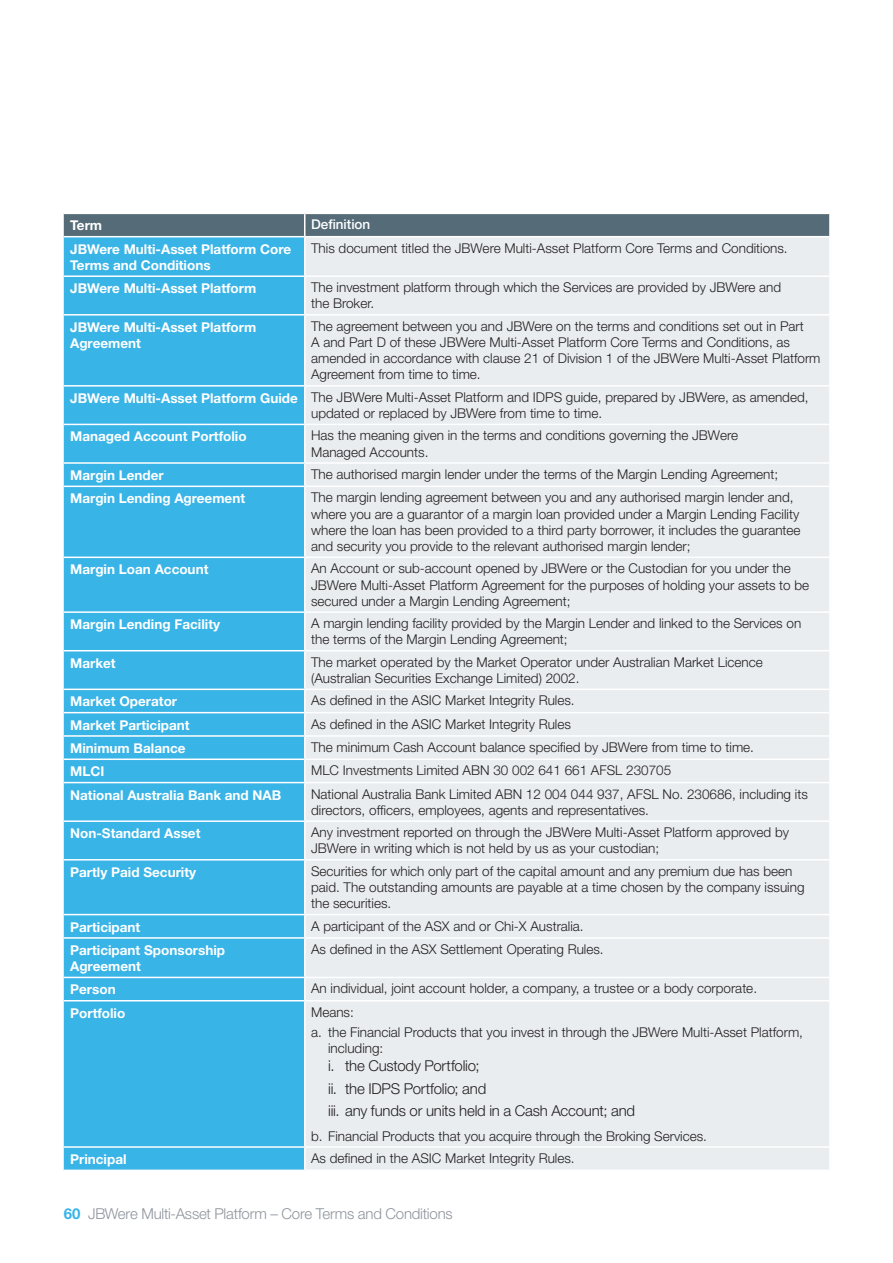
<style>
.page{position:relative;width:893px;height:1263px;background:#fff}
.page>*{position:absolute;margin:0;border:0;box-sizing:border-box;transform-origin:0 0}
.t1{font:300 15px "Helvetica Neue LT Pro";letter-spacing:-.015em;color:#231f20}
.t2{font:300 15px "Helvetica Neue LT Pro";letter-spacing:-.015em;color:#8f959d}
._14A_-_Table_Body_Te{font:300 13.5px/16.2px "Helvetica Neue LT Pro";color:#231f20}
._13C_-_Table_Heading{font:700 13.5px/16.2px "Helvetica Neue";color:#fff}
._13C_-_Table_Heading-2{font:500 13.5px "Helvetica Neue LT Pro";color:#fff}
.s1{font-weight:700;color:#39b4e7}
</style>
<div class="page">
<div style="left:64px;top:237px;width:240px;height:932px;background:#39b4e7"></div>
<div style="left:305px;top:237px;width:524px;height:932px;background:#e9edf0"></div>
<hr style="left:64px;top:275px;width:241px;height:2px;background:#fff">
<hr style="left:305px;top:275px;width:524px;height:2px;background:#fff">
<hr style="left:64px;top:314px;width:241px;height:2px;background:#fff">
<hr style="left:305px;top:314px;width:524px;height:2px;background:#fff">
<hr style="left:64px;top:385px;width:241px;height:2px;background:#fff">
<hr style="left:305px;top:385px;width:524px;height:2px;background:#fff">
<hr style="left:64px;top:424px;width:241px;height:1px;background:#fff">
<hr style="left:305px;top:424px;width:524px;height:1px;background:#fff">
<hr style="left:64px;top:462px;width:241px;height:2px;background:#fff">
<hr style="left:305px;top:462px;width:524px;height:2px;background:#fff">
<hr style="left:64px;top:486px;width:241px;height:1px;background:#fff">
<hr style="left:305px;top:486px;width:524px;height:1px;background:#fff">
<hr style="left:64px;top:557px;width:241px;height:1px;background:#fff">
<hr style="left:305px;top:557px;width:524px;height:1px;background:#fff">
<hr style="left:64px;top:611px;width:241px;height:2px;background:#fff">
<hr style="left:305px;top:611px;width:524px;height:2px;background:#fff">
<hr style="left:64px;top:650px;width:241px;height:1px;background:#fff">
<hr style="left:305px;top:650px;width:524px;height:1px;background:#fff">
<hr style="left:64px;top:688px;width:241px;height:2px;background:#fff">
<hr style="left:305px;top:688px;width:524px;height:2px;background:#fff">
<hr style="left:64px;top:712px;width:241px;height:1px;background:#fff">
<hr style="left:305px;top:712px;width:524px;height:1px;background:#fff">
<hr style="left:64px;top:735px;width:241px;height:2px;background:#fff">
<hr style="left:305px;top:735px;width:524px;height:2px;background:#fff">
<hr style="left:64px;top:758px;width:241px;height:2px;background:#fff">
<hr style="left:305px;top:758px;width:524px;height:2px;background:#fff">
<hr style="left:64px;top:782px;width:241px;height:1px;background:#fff">
<hr style="left:305px;top:782px;width:524px;height:1px;background:#fff">
<hr style="left:64px;top:820px;width:241px;height:2px;background:#fff">
<hr style="left:305px;top:820px;width:524px;height:2px;background:#fff">
<hr style="left:64px;top:859px;width:241px;height:1px;background:#fff">
<hr style="left:305px;top:859px;width:524px;height:1px;background:#fff">
<hr style="left:64px;top:914px;width:241px;height:1px;background:#fff">
<hr style="left:305px;top:914px;width:524px;height:1px;background:#fff">
<hr style="left:64px;top:937px;width:241px;height:2px;background:#fff">
<hr style="left:305px;top:937px;width:524px;height:2px;background:#fff">
<hr style="left:64px;top:977px;width:241px;height:1px;background:#fff">
<hr style="left:305px;top:977px;width:524px;height:1px;background:#fff">
<hr style="left:64px;top:1000px;width:241px;height:1px;background:#fff">
<hr style="left:305px;top:1000px;width:524px;height:1px;background:#fff">
<hr style="left:64px;top:1146px;width:241px;height:2px;background:#fff">
<hr style="left:305px;top:1146px;width:524px;height:2px;background:#fff">
<svg style="left:64px;top:213px;width:765px;height:23px;background:#5e737f"></svg>
<p class="_13C_-_Table_Heading" style="left:70px;top:217px;width:33px">Term</p>
<p class="_13C_-_Table_Heading-2" style="left:311px;top:217px;width:61px">Definition</p>
<p class="_13C_-_Table_Heading" style="left:70px;top:240px;width:222px">JBWere Multi-Asset Platform Core<br>Terms and Conditions</p>
<p class="_14A_-_Table_Body_Te" style="left:311px;top:239px;width:478px">This document titled the JBWere Multi-Asset Platform Core Terms and Conditions.</p>
<p class="_13C_-_Table_Heading" style="left:70px;top:280px;width:188px">JBWere Multi-Asset Platform</p>
<p class="_14A_-_Table_Body_Te" style="left:311px;top:279px;width:472px">The investment platform through which the Services are provided by JBWere and the Broker.</p>
<p class="_13C_-_Table_Heading" style="left:70px;top:318px;width:188px">JBWere Multi-Asset Platform<br>Agreement</p>
<p class="_14A_-_Table_Body_Te" style="left:311px;top:318px;width:511px">The agreement between you and JBWere on the terms and conditions set out in Part<br>A and Part D of these JBWere Multi-Asset Platform Core Terms and Conditions, as amended in accordance with clause 21 of Division 1 of the JBWere Multi-Asset Platform Agreement from time to time.</p>
<p class="_13C_-_Table_Heading" style="left:70px;top:389px;width:229px">JBWere Multi-Asset Platform Guide</p>
<p class="_14A_-_Table_Body_Te" style="left:311px;top:389px;width:499px">The JBWere Multi-Asset Platform and IDPS guide, prepared by JBWere, as amended, updated or replaced by JBWere from time to time.</p>
<p class="_13C_-_Table_Heading" style="left:70px;top:428px;width:178px">Managed Account Portfolio</p>
<p class="_14A_-_Table_Body_Te" style="left:311px;top:427px;width:428px">Has the meaning given in the terms and conditions governing the JBWere<br>Managed Accounts.</p>
<p class="_13C_-_Table_Heading" style="left:70px;top:467px;width:95px">Margin Lender</p>
<p class="_14A_-_Table_Body_Te" style="left:311px;top:466px;width:469px">The authorised margin lender under the terms of the Margin Lending Agreement;</p>
<p class="_13C_-_Table_Heading" style="left:70px;top:490px;width:176px">Margin Lending Agreement</p>
<p class="_14A_-_Table_Body_Te" style="left:311px;top:489px;width:491px">The margin lending agreement between you and any authorised margin lender and, where you are a guarantor of a margin loan provided under a Margin Lending Facility where the loan has been provided to a third party borrower, it includes the guarantee and security you provide to the relevant authorised margin lender;</p>
<p class="_13C_-_Table_Heading" style="left:70px;top:561px;width:140px">Margin Loan Account</p>
<p class="_14A_-_Table_Body_Te" style="left:311px;top:560px;width:500px">An Account or sub-account opened by JBWere or the Custodian for you under the<br>JBWere Multi-Asset Platform Agreement for the purposes of holding your assets to be secured under a Margin Lending Agreement;</p>
<p class="_13C_-_Table_Heading" style="left:70px;top:616px;width:151px">Margin Lending Facility</p>
<p class="_14A_-_Table_Body_Te" style="left:311px;top:615px;width:492px">A margin lending facility provided by the Margin Lender and linked to the Services on the terms of the Margin Lending Agreement;</p>
<p class="_13C_-_Table_Heading" style="left:70px;top:654px;width:47px">Market</p>
<p class="_14A_-_Table_Body_Te" style="left:311px;top:653px;width:453px">The market operated by the Market Operator under Australian Market Licence (Australian Securities Exchange Limited) 2002.</p>
<p class="_13C_-_Table_Heading" style="left:70px;top:693px;width:109px">Market Operator</p>
<p class="_14A_-_Table_Body_Te" style="left:311px;top:692px;width:265px">As defined in the ASIC Market Integrity Rules.</p>
<p class="_13C_-_Table_Heading" style="left:70px;top:716px;width:121px">Market Participant</p>
<p class="_14A_-_Table_Body_Te" style="left:311px;top:715px;width:261px">As defined in the ASIC Market Integrity Rules</p>
<p class="_13C_-_Table_Heading" style="left:70px;top:740px;width:117px">Minimum Balance</p>
<p class="_14A_-_Table_Body_Te" style="left:311px;top:739px;width:444px">The minimum Cash Account balance specified by JBWere from time to time.</p>
<p class="_13C_-_Table_Heading" style="left:70px;top:763px;width:36px">MLCI</p>
<p class="_14A_-_Table_Body_Te" style="left:311px;top:762px;width:362px">MLC Investments Limited ABN 30 002 641 661 AFSL 230705</p>
<p class="_13C_-_Table_Heading" style="left:70px;top:786px;width:213px">National Australia Bank and NAB</p>
<p class="_14A_-_Table_Body_Te" style="left:311px;top:785px;width:498px">National Australia Bank Limited ABN 12 004 044 937, AFSL No. 230686, including its directors, officers, employees, agents and representatives.</p>
<p class="_13C_-_Table_Heading" style="left:70px;top:825px;width:132px">Non-Standard Asset</p>
<p class="_14A_-_Table_Body_Te" style="left:311px;top:824px;width:479px">Any investment reported on through the JBWere Multi-Asset Platform approved by<br>JBWere in writing which is not held by us as your custodian;</p>
<p class="_13C_-_Table_Heading" style="left:70px;top:863px;width:127px">Partly Paid Security</p>
<p class="_14A_-_Table_Body_Te" style="left:311px;top:863px;width:495px">Securities for which only part of the capital amount and any premium due has been paid. The outstanding amounts are payable at a time chosen by the company issuing the securities.</p>
<p class="_13C_-_Table_Heading" style="left:70px;top:918px;width:72px">Participant</p>
<p class="_14A_-_Table_Body_Te" style="left:311px;top:917px;width:274px">A participant of the ASX and or Chi-X Australia.</p>
<p class="_13C_-_Table_Heading" style="left:70px;top:942px;width:156px">Participant Sponsorship<br>Agreement</p>
<p class="_14A_-_Table_Body_Te" style="left:311px;top:941px;width:294px">As defined in the ASX Settlement Operating Rules.</p>
<p class="_13C_-_Table_Heading" style="left:70px;top:981px;width:47px">Person</p>
<p class="_14A_-_Table_Body_Te" style="left:311px;top:980px;width:447px">An individual, joint account holder, a company, a trustee or a body corporate.</p>
<p class="_13C_-_Table_Heading" style="left:70px;top:1004px;width:57px">Portfolio</p>
<p class="_14A_-_Table_Body_Te" style="left:311px;top:1003px;width:44px">Means:</p>
<p class="_14A_-_Table_Body_Te" style="left:328px;top:1024px;width:476px;text-indent:-17px">a. the Financial Products that you invest in through the JBWere Multi-Asset Platform, including:</p>
<p class="t1" style="left:328px;top:1057px;width:153px">i. the Custody Portfolio;</p>
<p class="t1" style="left:328px;top:1079px;width:160px">ii. the IDPS Portfolio; and</p>
<p class="t1" style="left:328px;top:1101px;width:308px">iii. any funds or units held in a Cash Account; and</p>
<p class="_14A_-_Table_Body_Te" style="left:311px;top:1127px;width:397px">b. Financial Products that you acquire through the Broking Services.</p>
<p class="_13C_-_Table_Heading" style="left:70px;top:1151px;width:58px">Principal</p>
<p class="_14A_-_Table_Body_Te" style="left:311px;top:1150px;width:265px">As defined in the ASIC Market Integrity Rules.</p>
<p class="t2" style="left:64px;top:1205px;width:390px"><span class="s1">60</span> JBWere Multi-Asset Platform – Core Terms and Conditions</p>
</div>
